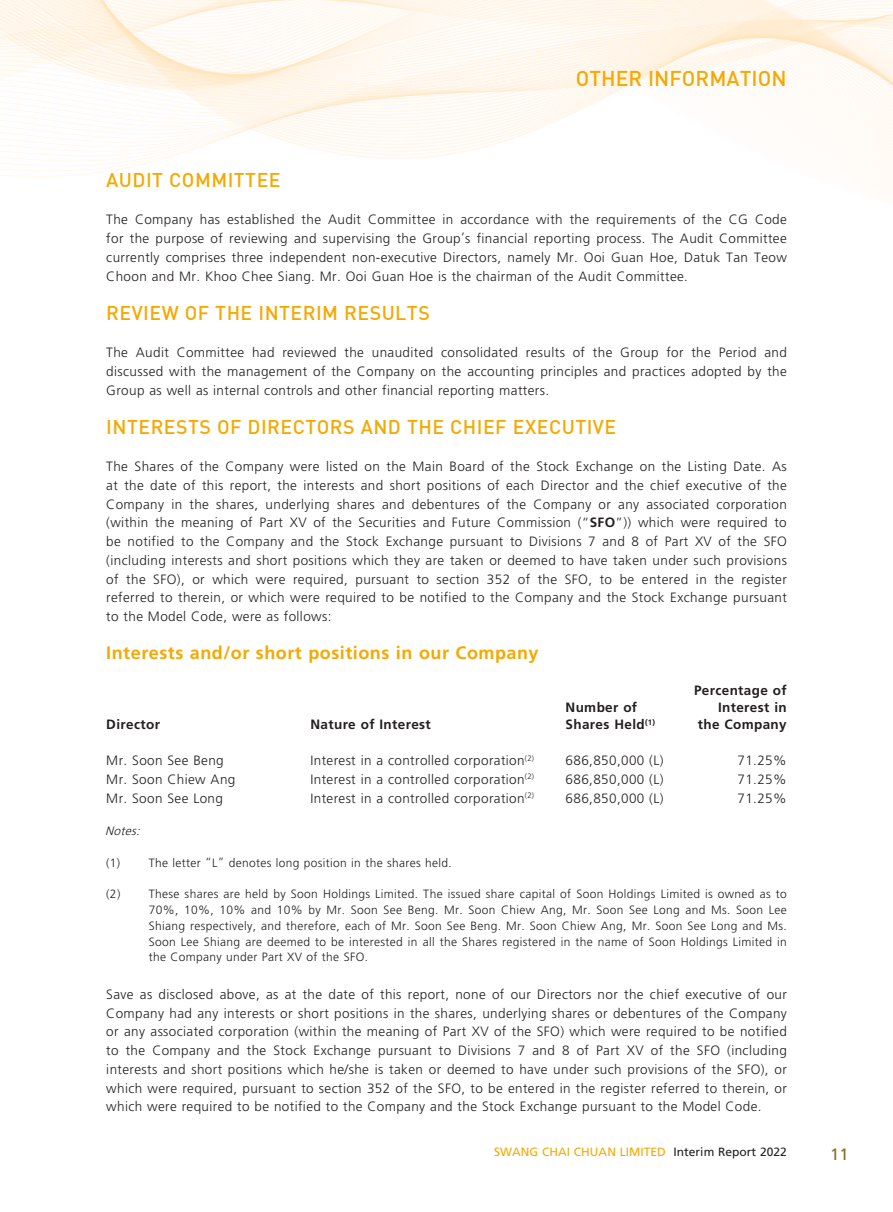
<style>
.page{position:relative;width:893px;height:1212px;background:#fff}
.page>*{position:absolute;margin:0;border:0;box-sizing:border-box;transform-origin:0 0}
.t1{font:21px "DIN Medium";letter-spacing:.005em;color:#f6a800}
.t2{font:19.5px "DIN Medium";letter-spacing:.025em;color:#f6a800}
.t3{font:700 18px "Frutiger LT Std";letter-spacing:.03em;color:#f6a800}
.t4{font:16.5px "Frutiger LT Std";color:#866c2a}
.t5{font:300 13.5px/18.8px "Frutiger LT Std";letter-spacing:.03em;color:#231f20;text-align:justify}
.t6{font:700 13.5px/17.2px "Frutiger LT Std";letter-spacing:.03em;color:#231f20}
.t7{font:300 12px/15.8px "Frutiger LT Std";letter-spacing:.03em;color:#231f20;text-align:justify}
.t8{font:12px "Frutiger LT Std";letter-spacing:.005em;color:#f6a800}
.t9{font:italic 300 12px "Frutiger LT Std";color:#231f20}
.s1{font-weight:700}
.s2{color:#231f20}
</style>
<div class="page">
<img style="left:0;top:0;width:893px;height:194px">
<h1 class="t1" style="left:576px;top:65px;width:212px">OTHER INFORMATION</h1>
<h2 class="t2" style="left:106px;top:167px;width:176px">AUDIT COMMITTEE</h2>
<p class="t5" style="left:106px;top:210px;width:682px">The Company has established the Audit Committee in accordance with the requirements of the CG Code for the purpose of reviewing and supervising the Group’s financial reporting process. The Audit Committee currently comprises three independent non-executive Directors, namely Mr. Ooi Guan Hoe, Datuk Tan Teow Choon and Mr. Khoo Chee Siang. Mr. Ooi Guan Hoe is the chairman of the Audit Committee.</p>
<h2 class="t2" style="left:106px;top:300px;width:325px">REVIEW OF THE INTERIM RESULTS</h2>
<p class="t5" style="left:106px;top:343px;width:682px">The Audit Committee had reviewed the unaudited consolidated results of the Group for the Period and discussed with the management of the Company on the accounting principles and practices adopted by the Group as well as internal controls and other financial reporting matters.</p>
<h2 class="t2" style="left:106px;top:414px;width:511px">INTERESTS OF DIRECTORS AND THE CHIEF EXECUTIVE</h2>
<p class="t5" style="left:106px;top:457px;width:682px">The Shares of the Company were listed on the Main Board of the Stock Exchange on the Listing Date. As at the date of this report, the interests and short positions of each Director and the chief executive of the Company in the shares, underlying shares and debentures of the Company or any associated corporation (within the meaning of Part XV of the Securities and Future Commission (“<span class="s1">SFO</span>”)) which were required to be notified to the Company and the Stock Exchange pursuant to Divisions 7 and 8 of Part XV of the SFO (including interests and short positions which they are taken or deemed to have taken under such provisions of the SFO), or which were required, pursuant to section 352 of the SFO, to be entered in the register referred to therein, or which were required to be notified to the Company and the Stock Exchange pursuant to the Model Code, were as follows:</p>
<h3 class="t3" style="left:106px;top:642px;width:434px">Interests and/or short positions in our Company</h3>
<p class="t6" style="left:106px;top:716px;width:55px">Director</p>
<p class="t6" style="left:310px;top:716px;width:122px">Nature of Interest</p>
<p class="t6" style="left:566px;top:699px;width:91px">Number of<br>Shares Held<sup>(1)</sup></p>
<p class="t6" style="left:694px;top:681px;width:94px;text-align:right">Percentage of<br>Interest in the Company</p>
<p class="t5" style="left:106px;top:751px;width:119px">Mr. Soon See Beng</p>
<p class="t5" style="left:310px;top:751px;width:225px">Interest in a controlled corporation<sup>(2)</sup></p>
<p class="t5" style="left:566px;top:751px;width:99px">686,850,000 (L)</p>
<p class="t5" style="left:737px;top:751px;width:51px">71.25%</p>
<p class="t5" style="left:106px;top:770px;width:131px">Mr. Soon Chiew Ang</p>
<p class="t5" style="left:310px;top:770px;width:225px">Interest in a controlled corporation<sup>(2)</sup></p>
<p class="t5" style="left:566px;top:770px;width:99px">686,850,000 (L)</p>
<p class="t5" style="left:737px;top:770px;width:51px">71.25%</p>
<p class="t5" style="left:106px;top:789px;width:118px">Mr. Soon See Long</p>
<p class="t5" style="left:310px;top:789px;width:225px">Interest in a controlled corporation<sup>(2)</sup></p>
<p class="t5" style="left:566px;top:789px;width:99px">686,850,000 (L)</p>
<p class="t5" style="left:737px;top:789px;width:51px">71.25%</p>
<p class="t9" style="left:105px;top:824px;width:40px">Notes:</p>
<p class="t7" style="left:106px;top:855px;width:347px">(1) The letter “L” denotes long position in the shares held.</p>
<p class="t7" style="left:149px;top:886px;width:640px;text-indent:-43px">(2) These shares are held by Soon Holdings Limited. The issued share capital of Soon Holdings Limited is owned as to 70%, 10%, 10% and 10% by Mr. Soon See Beng. Mr. Soon Chiew Ang, Mr. Soon See Long and Ms. Soon Lee Shiang respectively, and therefore, each of Mr. Soon See Beng. Mr. Soon Chiew Ang, Mr. Soon See Long and Ms.<br>Soon Lee Shiang are deemed to be interested in all the Shares registered in the name of Soon Holdings Limited in the Company under Part XV of the SFO.</p>
<p class="t5" style="left:106px;top:985px;width:682px">Save as disclosed above, as at the date of this report, none of our Directors nor the chief executive of our Company had any interests or short positions in the shares, underlying shares or debentures of the Company or any associated corporation (within the meaning of Part XV of the SFO) which were required to be notified to the Company and the Stock Exchange pursuant to Divisions 7 and 8 of Part XV of the SFO (including interests and short positions which he/she is taken or deemed to have under such provisions of the SFO), or which were required, pursuant to section 352 of the SFO, to be entered in the register referred to therein, or which were required to be notified to the Company and the Stock Exchange pursuant to the Model Code.</p>
<p class="t8" style="left:494px;top:1145px;width:294px">SWANG CHAI CHUAN LIMITED <span class="s2">Interim Report 2022</span></p>
<p class="t4" style="left:830px;top:1144px;width:20px">11</p>
</div>
